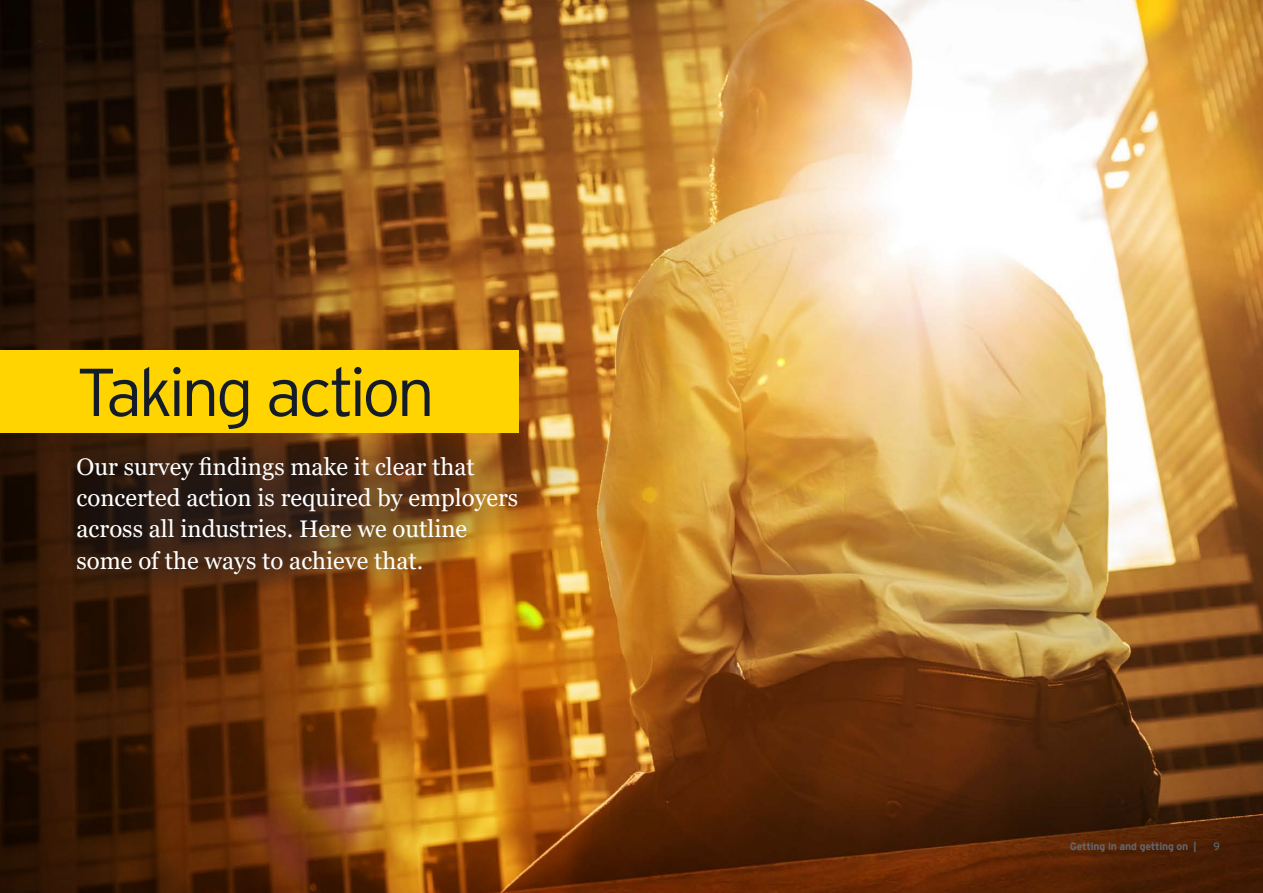
<style>
.page{position:relative;width:1263px;height:893px;background:#fff}
.page>*{position:absolute;margin:0;border:0;box-sizing:border-box;transform-origin:0 0}
.t1{font:300 67.5px "EY Interstate";letter-spacing:-.06em;color:#151c29}
.t2{font:24px/31.2px "Georgia";color:#fff}
.t3{font:700 10.5px "EY Interstate";letter-spacing:-.02em;color:#5f6771}
.t4{font:10.5px "EY Interstate";color:#5f6771}
</style>
<div class="page">
<img style="left:724px;top:0;width:539px;height:893px">
<img style="left:0;top:0;width:724px;height:893px">
<div style="left:0;top:350px;width:518px;height:82px;background:#ffd400"></div>
<svg style="left:60px;top:435px;width:601px;height:156px;background:#734718"></svg>
<h1 class="t1" style="left:77px;top:344px;width:360px">Taking action</h1>
<p class="t2" style="left:77px;top:451px;width:443px">Our survey findings make it clear that concerted action is required by employers across all industries. Here we outline some of the ways to achieve that.</p>
<p class="t3" style="left:1070px;top:839px;width:128px">Getting in and getting on |</p>
<p class="t4" style="left:1213px;top:839px;width:8px">9</p>
</div>
